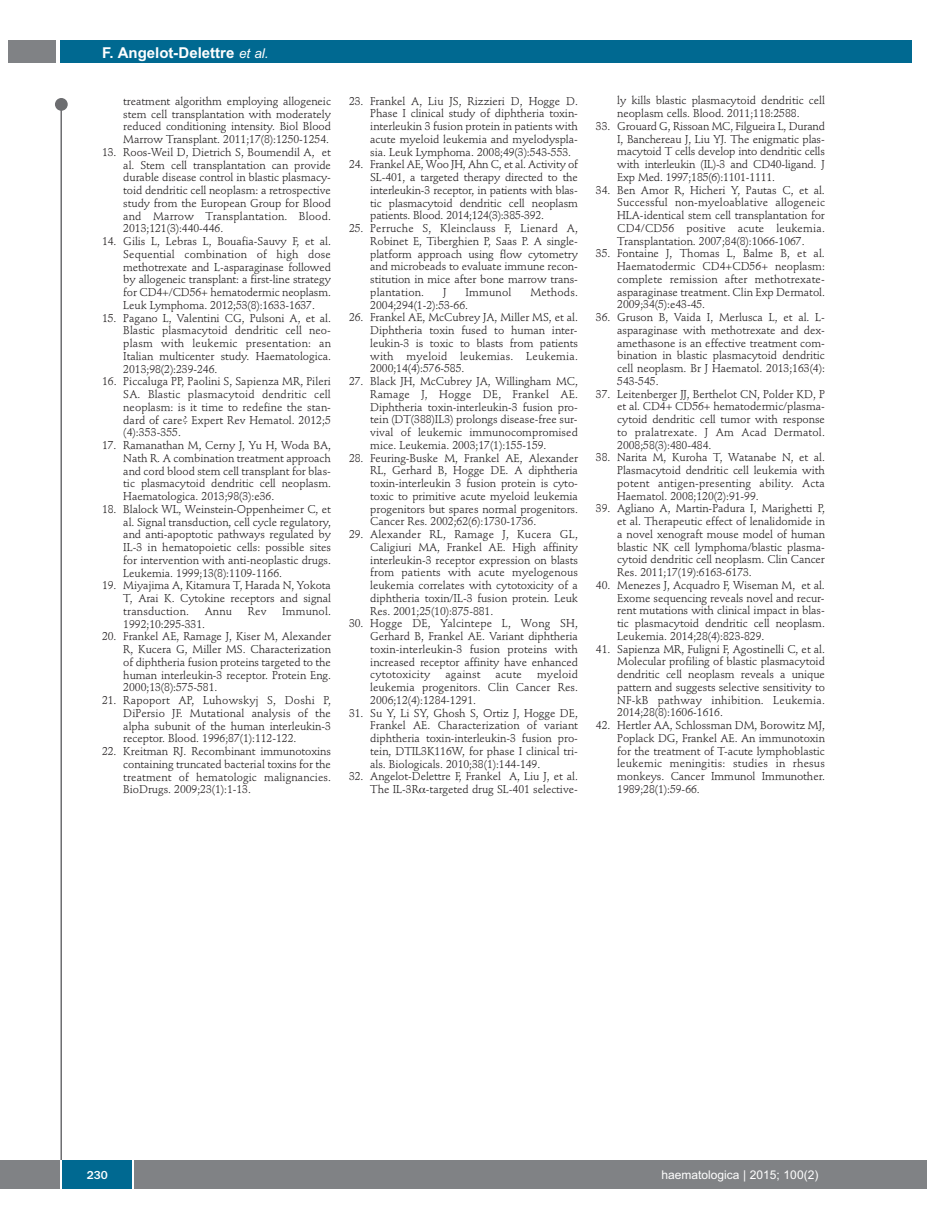
<style>
.page{position:relative;width:927px;height:1225px;background:#fff}
.page>*{position:absolute;margin:0;border:0;box-sizing:border-box;transform-origin:0 0}
.t1{font:700 15px "Arial";color:#fff}
.t2{font:12px "Arial";color:#fff}
.t3{font:500 12px "Franklin Gothic";color:#fff}
.t4{font:11.25px/12.8px "Stempel Schneidler";letter-spacing:-.005em;color:#231f20;text-align:justify}
.t5{font:11.25px "Stempel Schneidler";letter-spacing:.015em;color:#231f20}
.s1{font-weight:400;font-style:italic;font-size:13.5px}
</style>
<div class="page">
<div style="left:909px;top:1160px;width:18px;height:28px;background:#808285"></div>
<div style="left:55px;top:98px;width:13px;height:13px;background:#6c6d70;border-radius:50%"></div>
<hr style="left:60px;top:101px;width:2px;height:1061px;background:#6c6d70">
<div style="left:60px;top:40px;width:852px;height:22px;background:#006991"></div>
<div style="left:9px;top:40px;width:47px;height:22px;background:#808285"></div>
<div style="left:0;top:1160px;width:911px;height:28px;background:#808285"></div>
<div style="left:62px;top:1160px;width:71px;height:28px;background:#006991"></div>
<hr style="left:60px;top:1160px;width:2px;height:28px;background:#fff">
<svg style="left:133px;top:1160px;width:1px;height:28px"></svg>
<h1 class="t1" style="left:102px;top:44px;width:168px">F. Angelot-Delettre <span class="s1">et al.</span></h1>
<p class="t4" style="left:123px;top:96px;width:209px">treatment algorithm employing allogeneic stem cell transplantation with moderately reduced conditioning intensity. Biol Blood Marrow Transplant. 2011;17(8):1250-1254.</p>
<p class="t4" style="left:123px;top:147px;width:209px;text-indent:-21px">13. Roos-Weil D, Dietrich S, Boumendil A, et al. Stem cell transplantation can provide durable disease control in blastic plasmacy&shy;toid dendritic cell neoplasm: a retrospective study from the European Group for Blood and Marrow Transplantation. Blood.<br>2013;121(3):440-446.</p>
<p class="t4" style="left:123px;top:236px;width:209px;text-indent:-21px">14. Gilis L, Lebras L, Bouafia-Sauvy F, et al.<br>Sequential combination of high dose methotrexate and L-asparaginase followed by allogeneic transplant: a first-line strategy for CD4+/CD56+ hematodermic neoplasm.<br>Leuk Lymphoma. 2012;53(8):1633-1637.</p>
<p class="t4" style="left:123px;top:312px;width:209px;text-indent:-21px">15. Pagano L, Valentini CG, Pulsoni A, et al.<br>Blastic plasmacytoid dendritic cell neo&shy;plasm with leukemic presentation: an Italian multicenter study. Haematologica.<br>2013;98(2):239-246.</p>
<p class="t4" style="left:123px;top:376px;width:209px;text-indent:-21px">16. Piccaluga PP, Paolini S, Sapienza MR, Pileri SA. Blastic plasmacytoid dendritic cell neoplasm: is it time to redefine the stan&shy;dard of care? Expert Rev Hematol. 2012;5 (4):353-355.</p>
<p class="t4" style="left:123px;top:440px;width:209px;text-indent:-21px">17. Ramanathan M, Cerny J, Yu H, Woda BA, Nath R. A combination treatment approach and cord blood stem cell transplant for blas&shy;tic plasmacytoid dendritic cell neoplasm.<br>Haematologica. 2013;98(3):e36.</p>
<p class="t4" style="left:123px;top:504px;width:209px;text-indent:-21px">18. Blalock WL, Weinstein-Oppenheimer C, et al. Signal transduction, cell cycle regulatory, and anti-apoptotic pathways regulated by IL-3 in hematopoietic cells: possible sites for intervention with anti-neoplastic drugs.<br>Leukemia. 1999;13(8):1109-1166.</p>
<p class="t4" style="left:123px;top:580px;width:209px;text-indent:-21px">19. Miyajima A, Kitamura T, Harada N, Yokota T, Arai K. Cytokine receptors and signal transduction.</p>
<p class="t4" style="left:205px;top:606px;width:29px">Annu</p>
<p class="t4" style="left:248px;top:606px;width:20px">Rev</p>
<p class="t5" style="left:282px;top:606px;width:50px">Immunol.</p>
<p class="t4" style="left:123px;top:618px;width:83px">1992;10:295-331.</p>
<p class="t4" style="left:123px;top:631px;width:209px;text-indent:-21px">20. Frankel AE, Ramage J, Kiser M, Alexander R, Kucera G, Miller MS. Characterization of diphtheria fusion proteins targeted to the human interleukin-3 receptor. Protein Eng.<br>2000;13(8):575-581.</p>
<p class="t4" style="left:123px;top:695px;width:209px;text-indent:-21px">21. Rapoport AP, Luhowskyj S, Doshi P, DiPersio JF. Mutational analysis of the alpha subunit of the human interleukin-3 receptor. Blood. 1996;87(1):112-122.</p>
<p class="t4" style="left:123px;top:746px;width:209px;text-indent:-21px">22. Kreitman RJ. Recombinant immunotoxins containing truncated bacterial toxins for the treatment of hematologic malignancies.<br>BioDrugs. 2009;23(1):1-13.</p>
<p class="t4" style="left:370px;top:95px;width:209px;text-indent:-21px">23. Frankel A, Liu JS, Rizzieri D, Hogge D.<br>Phase I clinical study of diphtheria toxin&shy;interleukin 3 fusion protein in patients with acute myeloid leukemia and myelodyspla&shy;sia. Leuk Lymphoma. 2008;49(3):543-553.</p>
<p class="t4" style="left:370px;top:159px;width:209px;text-indent:-21px">24. Frankel AE, Woo JH, Ahn C, et al. Activity of SL-401, a targeted therapy directed to the interleukin-3 receptor, in patients with blas&shy;tic plasmacytoid dendritic cell neoplasm patients. Blood. 2014;124(3):385-392.</p>
<p class="t4" style="left:370px;top:223px;width:209px;text-indent:-21px">25. Perruche S, Kleinclauss F, Lienard A, Robinet E, Tiberghien P, Saas P. A single&shy;platform approach using flow cytometry and microbeads to evaluate immune recon&shy;stitution in mice after bone marrow trans&shy;plantation.</p>
<p class="t4" style="left:443px;top:287px;width:5px">J</p>
<p class="t5" style="left:466px;top:287px;width:47px">Immunol</p>
<p class="t5" style="left:530px;top:287px;width:49px">Methods.</p>
<p class="t4" style="left:370px;top:299px;width:99px">2004;294(1-2):53-66.</p>
<p class="t4" style="left:370px;top:312px;width:209px;text-indent:-21px">26. Frankel AE, McCubrey JA, Miller MS, et al.<br>Diphtheria toxin fused to human inter&shy;leukin-3 is toxic to blasts from patients with myeloid leukemias. Leukemia.<br>2000;14(4):576-585.</p>
<p class="t4" style="left:370px;top:376px;width:209px;text-indent:-21px">27. Black JH, McCubrey JA, Willingham MC, Ramage J, Hogge DE, Frankel AE.<br>Diphtheria toxin-interleukin-3 fusion pro&shy;tein (DT(388)IL3) prolongs disease-free sur&shy;vival of leukemic immunocompromised mice. Leukemia. 2003;17(1):155-159.</p>
<p class="t4" style="left:370px;top:452px;width:209px;text-indent:-21px">28. Feuring-Buske M, Frankel AE, Alexander RL, Gerhard B, Hogge DE. A diphtheria toxin-interleukin 3 fusion protein is cyto&shy;toxic to primitive acute myeloid leukemia progenitors but spares normal progenitors.<br>Cancer Res. 2002;62(6):1730-1736.</p>
<p class="t4" style="left:370px;top:529px;width:209px;text-indent:-21px">29. Alexander RL, Ramage J, Kucera GL, Caligiuri MA, Frankel AE. High affinity interleukin-3 receptor expression on blasts from patients with acute myelogenous leukemia correlates with cytotoxicity of a diphtheria toxin/IL-3 fusion protein. Leuk Res. 2001;25(10):875-881.</p>
<p class="t4" style="left:370px;top:618px;width:209px;text-indent:-21px">30. Hogge DE, Yalcintepe L, Wong SH, Gerhard B, Frankel AE. Variant diphtheria toxin-interleukin-3 fusion proteins with increased receptor affinity have enhanced cytotoxicity</p>
<p class="t4" style="left:370px;top:669px;width:209px;text-indent:167px">myeloid leukemia progenitors. Clin Cancer Res.<br>2006;12(4):1284-1291.</p>
<p class="t4" style="left:370px;top:707px;width:209px;text-indent:-21px">31. Su Y, Li SY, Ghosh S, Ortiz J, Hogge DE, Frankel AE. Characterization of variant diphtheria toxin-interleukin-3 fusion pro&shy;tein, DTIL3K116W, for phase I clinical tri&shy;als. Biologicals. 2010;38(1):144-149.</p>
<p class="t4" style="left:349px;top:771px;width:230px;text-align:right">32. Angelot-Delettre F, Frankel A, Liu J, et al.<br>The IL-3R -targeted drug SL-401 selective-</p>
<p class="t5" style="left:445px;top:670px;width:37px">against</p>
<p class="t4" style="left:496px;top:669px;width:28px">acute</p>
<p class="t4" style="left:617px;top:95px;width:209px">ly kills blastic plasmacytoid dendritic cell neoplasm cells. Blood. 2011;118:2588.</p>
<p class="t4" style="left:617px;top:121px;width:209px;text-indent:-21px">33. Grouard G, Rissoan MC, Filgueira L, Durand I, Banchereau J, Liu YJ. The enigmatic plas&shy;macytoid T cells develop into dendritic cells with interleukin (IL)-3 and CD40-ligand. J Exp Med. 1997;185(6):1101-1111.</p>
<p class="t4" style="left:617px;top:184px;width:209px;text-indent:-21px">34. Ben Amor R, Hicheri Y, Pautas C, et al.<br>Successful non-myeloablative allogeneic HLA-identical stem cell transplantation for CD4/CD56 positive acute leukemia.<br>Transplantation. 2007;84(8):1066-1067.</p>
<p class="t4" style="left:617px;top:248px;width:209px;text-indent:-21px">35. Fontaine J, Thomas L, Balme B, et al.<br>Haematodermic CD4+CD56+ neoplasm: complete remission after methotrexate&shy;asparaginase treatment. Clin Exp Dermatol.<br>2009;34(5):e43-45.</p>
<p class="t4" style="left:617px;top:312px;width:209px;text-indent:-21px">36. Gruson B, Vaida I, Merlusca L, et al. L&shy;asparaginase with methotrexate and dex&shy;amethasone is an effective treatment com&shy;bination in blastic plasmacytoid dendritic cell neoplasm. Br J Haematol. 2013;163(4):<br>543-545.</p>
<p class="t4" style="left:617px;top:388px;width:209px;text-indent:-21px">37. Leitenberger JJ, Berthelot CN, Polder KD, P et al. CD4+ CD56+ hematodermic/plasma&shy;cytoid dendritic cell tumor with response to pralatrexate. J Am Acad Dermatol.<br>2008;58(3):480-484.</p>
<p class="t4" style="left:617px;top:452px;width:209px;text-indent:-21px">38. Narita M, Kuroha T, Watanabe N, et al.<br>Plasmacytoid dendritic cell leukemia with potent antigen-presenting ability. Acta Haematol. 2008;120(2):91-99.</p>
<p class="t4" style="left:617px;top:503px;width:209px;text-indent:-21px">39. Agliano A, Martin-Padura I, Marighetti P, et al. Therapeutic effect of lenalidomide in a novel xenograft mouse model of human blastic NK cell lymphoma/blastic plasma&shy;cytoid dendritic cell neoplasm. Clin Cancer Res. 2011;17(19):6163-6173.</p>
<p class="t4" style="left:617px;top:580px;width:209px;text-indent:-21px">40. Menezes J, Acquadro F, Wiseman M, et al.<br>Exome sequencing reveals novel and recur&shy;rent mutations with clinical impact in blas&shy;tic plasmacytoid dendritic cell neoplasm.<br>Leukemia. 2014;28(4):823-829.</p>
<p class="t4" style="left:617px;top:643px;width:209px;text-indent:-21px">41. Sapienza MR, Fuligni F, Agostinelli C, et al.<br>Molecular profiling of blastic plasmacytoid dendritic cell neoplasm reveals a unique pattern and suggests selective sensitivity to NF-kB pathway inhibition. Leukemia.<br>2014;28(8):1606-1616.</p>
<p class="t4" style="left:617px;top:720px;width:209px;text-indent:-21px">42. Hertler AA, Schlossman DM, Borowitz MJ, Poplack DG, Frankel AE. An immunotoxin for the treatment of T-acute lymphoblastic leukemic meningitis: studies in rhesus monkeys. Cancer Immunol Immunother.<br>1989;28(1):59-66.</p>
<p class="t3" style="left:87px;top:1167px;width:23px">230</p>
<p class="t2" style="left:661px;top:1167px;width:158px">haematologica | 2015; 100(2)</p>
</div>
